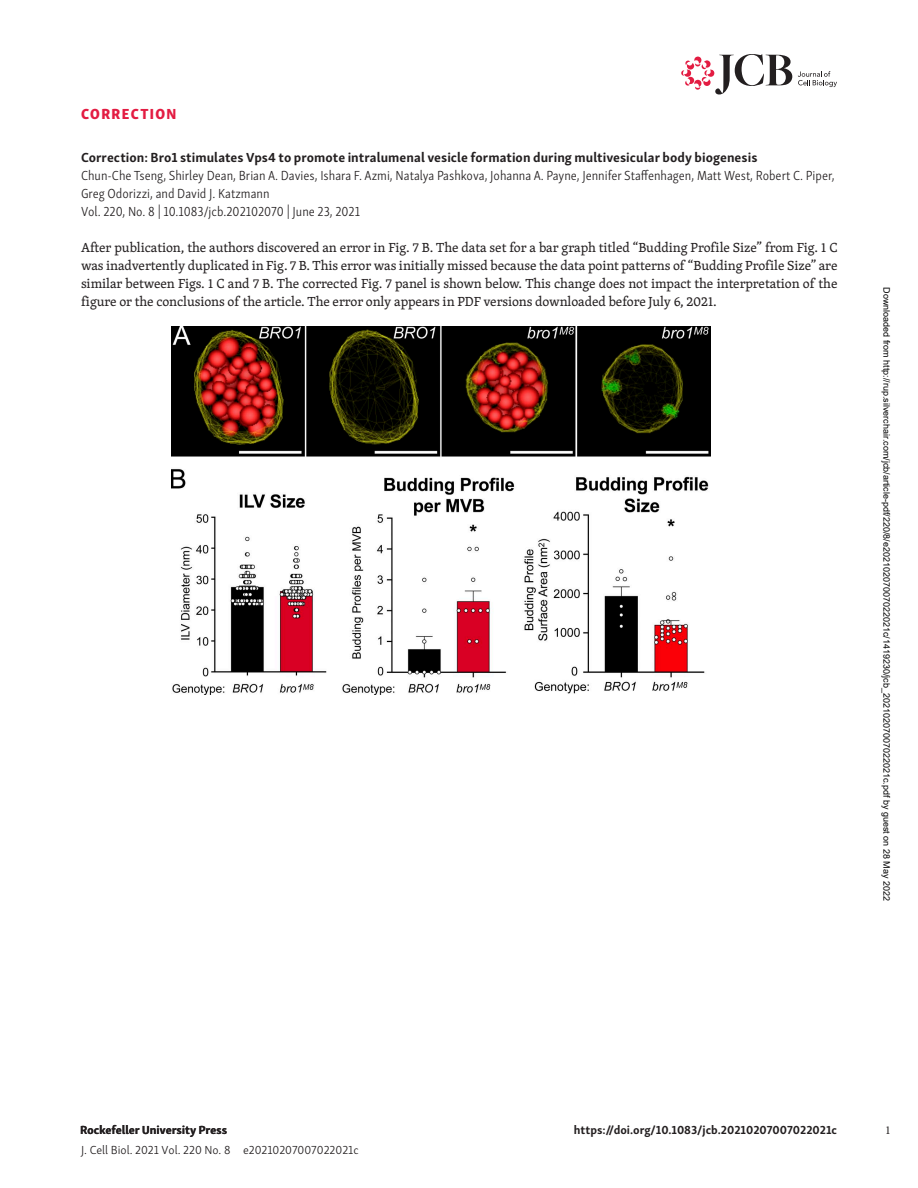
<style>
.page{position:relative;width:918px;height:1188px;background:#fff}
.page>*{position:absolute;margin:0;border:0;box-sizing:border-box;transform-origin:0 0}
.t1{font:15px "Skolar Sans PE Cn Eb";letter-spacing:.095em;color:#e31c42}
.t2{font:13.5px/18px "Skolar PE";letter-spacing:-.005em;color:#231f20;text-align:justify}
.t3{font:300 13.5px/18px "Skolar Sans PE Cn";color:#231f20}
.t4{font:700 13.5px "Skolar Sans PE";letter-spacing:.005em;color:#231f20}
.t5{font:700 12px "Skolar Sans PE";color:#231f20}
.t6{font:300 12px "Skolar Sans PE";color:#231f20}
.t7{font:12px "Minion Pro";color:#231f20}
.t8{font:9px "Arial";color:#000}
</style>
<div class="page">
<svg style="left:798px;top:71px;width:39px;height:16px"></svg>
<svg style="left:681px;top:54px;width:111px;height:40px"></svg>
<img style="left:171px;top:327px;width:540px;height:368px">
<p class="t1" style="left:81px;top:101px;width:97px">CORRECTION</p>
<p class="t4" style="left:81px;top:146px;width:678px">Correction: Bro1 stimulates Vps4 to promote intralumenal vesicle formation during multivesicular body biogenesis</p>
<p class="t3" style="left:81px;top:166px;width:755px">Chun-Che Tseng, Shirley Dean, Brian A. Davies, Ishara F. Azmi, Natalya Pashkova, Johanna A. Payne, Jennifer Staffenhagen, Matt West, Robert C. Piper,<br>Greg Odorizzi, and David J. Katzmann<br>Vol. 220, No. 8 | 10.1083/jcb.202102070 | June 23, 2021</p>
<p class="t2" style="left:81px;top:238px;width:758px">After publication, the authors discovered an error in Fig. 7 B. The data set for a bar graph titled “Budding Profile Size” from Fig. 1 C was inadvertently duplicated in Fig. 7 B. This error was initially missed because the data point patterns of “Budding Profile Size” are similar between Figs. 1 C and 7 B. The corrected Fig. 7 panel is shown below. This change does not impact the interpretation of the figure or the conclusions of the article. The error only appears in PDF versions downloaded before July 6, 2021.</p>
<p class="t8" style="left:890px;top:287px;width:615px;rotate:90deg">Downloaded from http://rup.silverchair.com/jcb/article-pdf/220/8/e20210207007022021c/1419230/jcb_20210207007022021c.pdf by guest on 28 May 2022</p>
<p class="t5" style="left:80px;top:1120px;width:149px">Rockefeller University Press</p>
<p class="t6" style="left:81px;top:1141px;width:279px">J. Cell Biol. 2021 Vol. 220 No. 8 e20210207007022021c</p>
<p class="t5" style="left:574px;top:1120px;width:265px">https://doi.org/10.1083/jcb.20210207007022021c</p>
<p class="t7" style="left:885px;top:1122px;width:7px">1</p>
</div>
